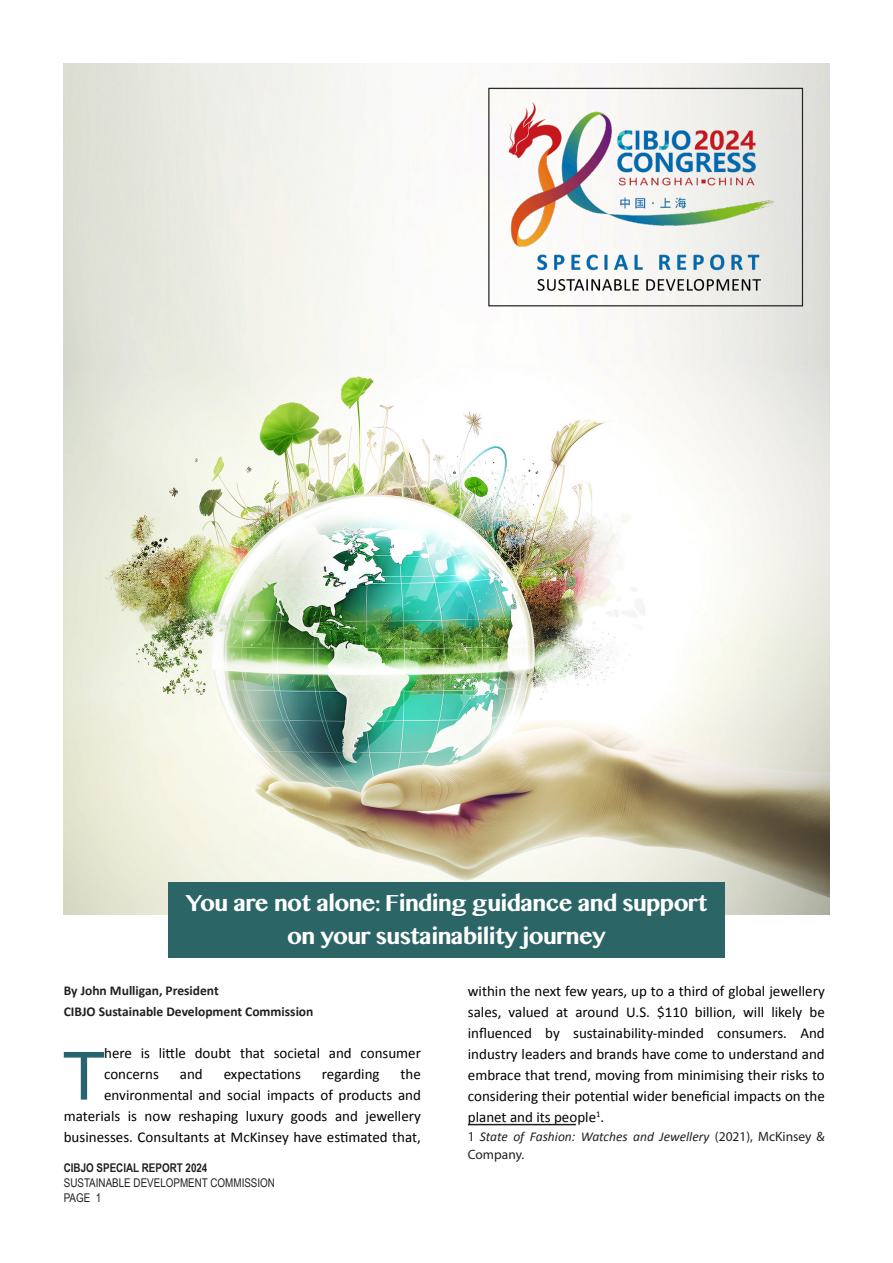
<style>
.page{position:relative;width:893px;height:1263px;background:#fff}
.page>*{position:absolute;margin:0;border:0;box-sizing:border-box;transform-origin:0 0}
.t1{font:65.55px "Verdana";color:#28646f}
.t2{font:700 27px "Khmer MN";letter-spacing:-.025em;color:#fff}
.t3{font:15px/21px "Calibri";color:#000}
.t4{font:700 13.5px "Calibri";color:#231f20}
.t5{font:italic 13.5px/18px "Calibri";color:#231f20}
.t6{font:12px "Arial Narrow";color:#231f20}
.t7{font:700 12px "Arial Narrow";color:#231f20}
.t8{font:8.7px "Calibri";color:#000}
.s1{font-family:"Myriad Pro";font-style:normal}
</style>
<div class="page">
<hr style="left:468px;top:1124px;width:108px;height:1px;background:#231f20">
<img style="left:64px;top:64px;width:765px;height:850px">
<img style="left:489px;top:87px;width:315px;height:220px">
<div style="left:168px;top:882px;width:557px;height:75px;background:#2b6566"></div>
<p class="t2" style="left:186px;top:886px;width:523px">You are not alone: Finding guidance and support</p>
<p class="t2" style="left:287px;top:919px;width:320px">on your sustainabilityjourney</p>
<p class="t4" style="left:64px;top:980px;width:156px">By John Mulligan, President</p>
<p class="t4" style="left:64px;top:1001px;width:251px">CIBJO Sustainable Development Commission</p>
<p class="t1" style="left:64px;top:1034px;width:42px">T</p>
<p class="t3" style="left:361px;top:1042px;width:62px">consumer</p>
<p class="t3" style="left:104px;top:1042px;width:29px">here</p>
<p class="t3" style="left:159px;top:1042px;width:29px">little</p>
<p class="t3" style="left:195px;top:1042px;width:38px">doubt</p>
<p class="t3" style="left:240px;top:1042px;width:26px">that</p>
<p class="t3" style="left:274px;top:1042px;width:48px">societal</p>
<p class="t3" style="left:329px;top:1042px;width:24px">and</p>
<p class="t3" style="left:141px;top:1042px;width:11px">is</p>
<p class="t3" style="left:401px;top:1063px;width:22px">the</p>
<p class="t3" style="left:180px;top:1063px;width:24px">and</p>
<p class="t3" style="left:322px;top:1063px;width:59px">regarding</p>
<p class="t3" style="left:224px;top:1063px;width:79px">expectations</p>
<p class="t3" style="left:104px;top:1063px;width:56px">concerns</p>
<p class="t3" style="left:104px;top:1084px;width:318px">environmental and social impacts of products and</p>
<p class="t3" style="left:365px;top:1105px;width:57px">jewellery</p>
<p class="t3" style="left:64px;top:1105px;width:359px">materials<br>businesses. Consultants at McKinsey have estimated that,</p>
<p class="t3" style="left:179px;top:1105px;width:61px">reshaping</p>
<p class="t3" style="left:246px;top:1105px;width:39px">luxury</p>
<p class="t3" style="left:291px;top:1105px;width:38px">goods</p>
<p class="t3" style="left:335px;top:1105px;width:24px">and</p>
<p class="t3" style="left:128px;top:1105px;width:11px">is</p>
<p class="t3" style="left:145px;top:1105px;width:28px">now</p>
<p class="t7" style="left:64px;top:1159px;width:145px">CIBJO SPECIAL REPORT 2024</p>
<p class="t6" style="left:64px;top:1174px;width:213px">SUSTAINABLE DEVELOPMENT COMMISSION</p>
<p class="t6" style="left:96px;top:1189px;width:7px">1</p>
<p class="t6" style="left:64px;top:1189px;width:28px">PAGE</p>
<p class="t3" style="left:468px;top:980px;width:358px;text-align:right">within the next few years, up to a third of global jewellery be</p>
<p class="t3" style="left:657px;top:1001px;width:32px">$110</p>
<p class="t3" style="left:468px;top:1001px;width:35px">sales,</p>
<p class="t3" style="left:509px;top:1001px;width:42px">valued</p>
<p class="t3" style="left:695px;top:1001px;width:43px">billion,</p>
<p class="t3" style="left:743px;top:1001px;width:23px">will</p>
<p class="t3" style="left:771px;top:1001px;width:32px">likely</p>
<p class="t3" style="left:575px;top:1001px;width:45px">around</p>
<p class="t3" style="left:626px;top:1001px;width:25px">U .S.</p>
<p class="t3" style="left:556px;top:1001px;width:14px">at</p>
<p class="t3" style="left:468px;top:1022px;width:358px">influenced<br>industry leaders and brands have come to understand and embrace that trend, moving from minimising their risks to considering their potential wider beneficial impacts on the</p>
<p class="t8" style="left:596px;top:1108px;width:6px">1</p>
<p class="t3" style="left:545px;top:1022px;width:16px">by</p>
<p class="t3" style="left:573px;top:1022px;width:132px">sustainability-minded</p>
<p class="t3" style="left:800px;top:1022px;width:26px">And</p>
<p class="t3" style="left:717px;top:1022px;width:71px">consumers.</p>
<p class="t3" style="left:468px;top:1106px;width:138px">planet and its people .</p>
<p class="t5" style="left:468px;top:1127px;width:358px"><span class="s1">1</span> State of Fashion: Watches and Jewellery <span class="s1">(2021 ,) McKinsey &amp;<br>Company.</span></p>
</div>
